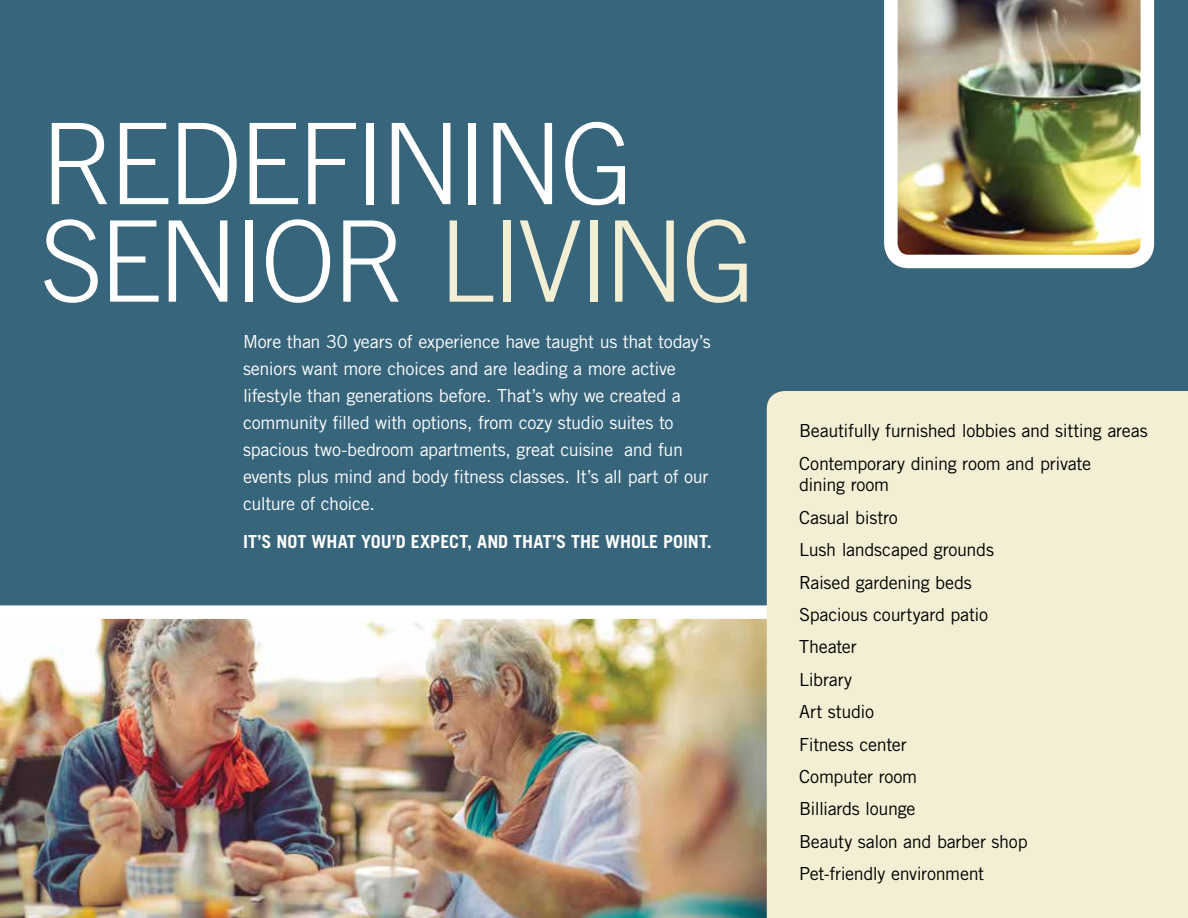
<style>
.page{position:relative;width:1188px;height:918px;background:#fff}
.page>*{position:absolute;margin:0;border:0;box-sizing:border-box;transform-origin:0 0}
.t1{font:300 112.5px/97.5px "Trade Gothic";letter-spacing:-.035em;color:#fff}
.t2{font:18px/27px "Trade Gothic";letter-spacing:-.02em;color:#fff}
.t3{font:18px/32.4px "Trade Gothic";letter-spacing:-.015em;color:#000}
.t4{font:700 18px "Trade Gothic";letter-spacing:.005em;color:#fff}
.s1{color:#f3efd4}
</style>
<div class="page">
<img style="left:0;top:619px;width:767px;height:299px">
<div style="left:0;top:0;width:1188px;height:619px;background:#37657b"></div>
<div style="left:767px;top:391px;width:421px;height:527px;background:#f3efd4"></div>
<img style="left:884px;top:0;width:270px;height:268px">
<h1 class="t1" style="left:40px;top:114px;width:717px">REDEFINING<br>SENIOR <span class="s1">LIVING</span></h1>
<p class="t2" style="left:243px;top:328px;width:469px">More than 30 years of experience have taught us that today’s seniors want more choices and are leading a more active lifestyle than generations before. That’s why we created a community filled with options, from cozy studio suites to spacious two-bedroom apartments, great cuisine and fun events plus mind and body fitness classes. It’s all part of our culture of choice.</p>
<p class="t4" style="left:243px;top:531px;width:470px">IT’S NOT WHAT YOU’D EXPECT, AND THAT’S THE WHOLE POINT.</p>
<p class="t3" style="left:799px;top:415px;width:350px">Beautifully furnished lobbies and sitting areas<br>Contemporary dining room and private</p>
<p class="t3" style="left:799px;top:469px;width:230px">dining room<br>Casual bistro<br>Lush landscaped grounds<br>Raised gardening beds<br>Spacious courtyard patio<br>Theater<br>Library<br>Art studio<br>Fitness center<br>Computer room<br>Billiards lounge<br>Beauty salon and barber shop<br>Pet-friendly environment</p>
</div>
